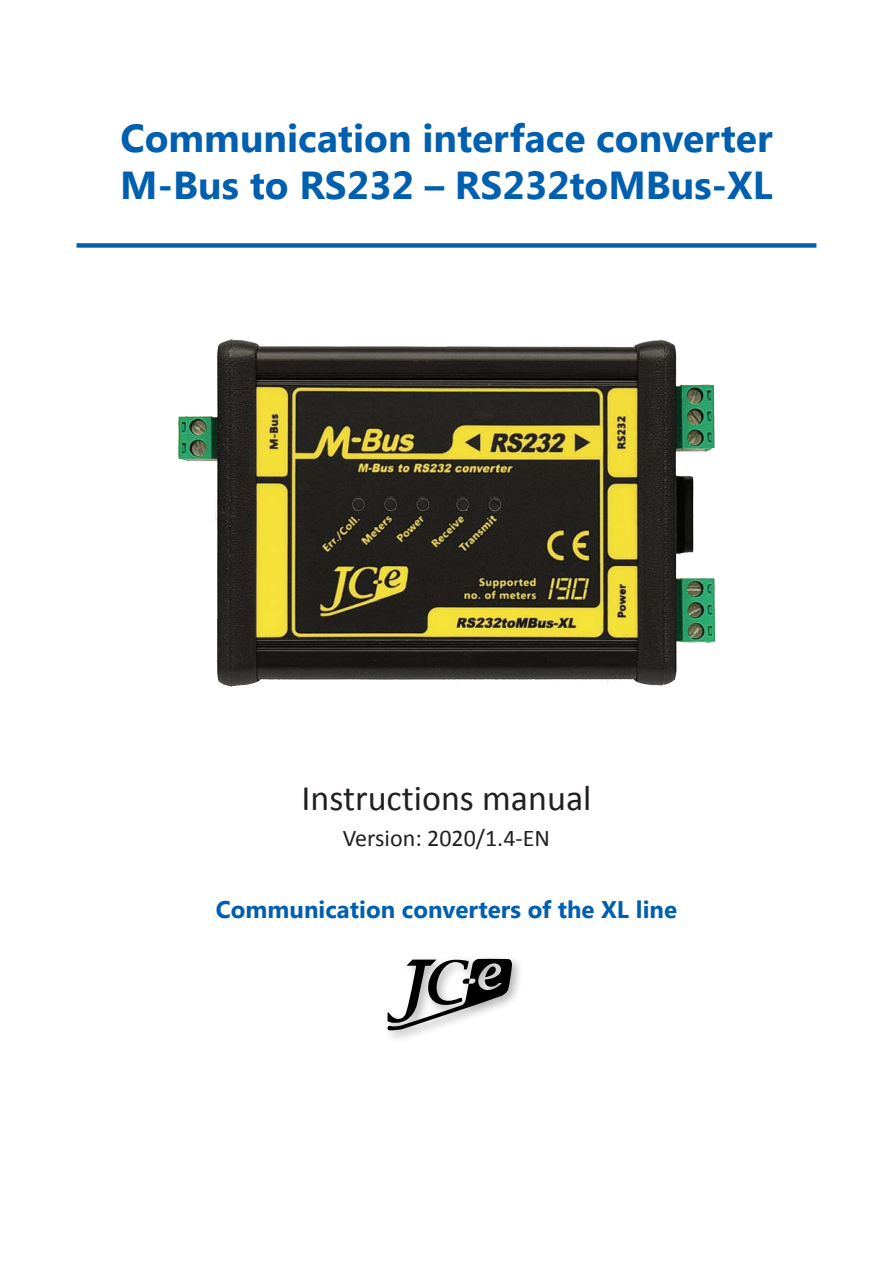
<style>
.page{position:relative;width:893px;height:1263px;background:#fff}
.page>*{position:absolute;margin:0;border:0;box-sizing:border-box;transform-origin:0 0}
.Heading-1{font:700 39px/46.8px "Segoe UI";color:#005fae}
.Heading-2{font:36px "Calibri";color:#231f20}
.Heading-2-subtitle{font:700 24px "Segoe UI";color:#005fae}
.Heading-2-version{font:24px "Calibri";color:#231f20}
</style>
<div class="page">
<div style="left:77px;top:243px;width:739px;height:5px;background:#005fae"></div>
<img style="left:388px;top:959px;width:132px;height:80px">
<svg style="left:387px;top:958px;width:125px;height:72px"></svg>
<img style="left:178px;top:339px;width:538px;height:348px">
<p class="Heading-1" style="left:120px;top:113px;width:654px">Communication interface converter<br>M-Bus to RS232 – RS232toMBus-XL</p>
<p class="Heading-2" style="left:301px;top:775px;width:292px">Instructions manual</p>
<p class="Heading-2-version" style="left:343px;top:822px;width:209px">Version: 2020/1.4-EN</p>
<p class="Heading-2-subtitle" style="left:216px;top:892px;width:462px">Communication converters of the XL line</p>
</div>
